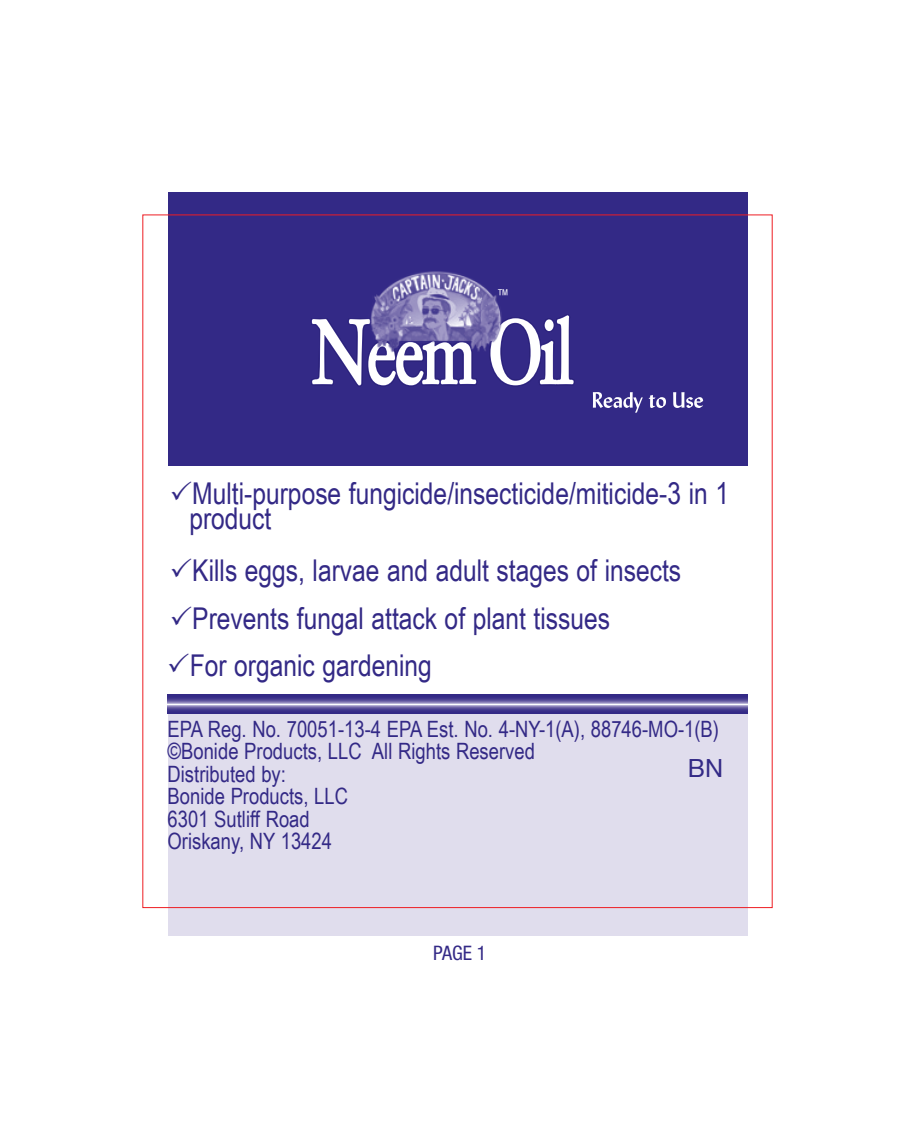
<style>
.page{position:relative;width:915px;height:1145px;background:#fff}
.page>*{position:absolute;margin:0;border:0;box-sizing:border-box;transform-origin:0 0}
.t1{font:30px/47.5px "Arial Narrow";color:#332986}
.t2{font:25px "Helvetica Neue";color:#332986}
.t3{font:22.5px/22.5px "Arial Narrow";color:#332986}
.t4{font:condensed 20px "Helvetica Neue LT Pro";color:#332986}
.t5{font:15px "Arial Narrow";color:#fff}
</style>
<div class="page">
<div style="left:168px;top:192px;width:580px;height:274px;background:#332986"></div>
<div style="left:168px;top:697px;width:580px;height:238px;background:#e0dded"></div>
<svg style="left:168px;top:695px;width:580px;height:18px"></svg>
<svg style="left:593px;top:392px;width:111px;height:21px"></svg>
<svg style="left:311px;top:319px;width:166px;height:67px"></svg>
<svg style="left:496px;top:314px;width:79px;height:72px"></svg>
<img style="left:364px;top:271px;width:146px;height:104px">
<p class="t5" style="left:497px;top:284px;width:14px">™</p>
<h1 class="t1" style="left:189px;top:479px;width:541px;line-height:25px">Multi-purpose fungicide/insecticide/miticide-3 in 1 product</h1>
<h1 class="t1" style="left:190px;top:546px;width:493px">Kills eggs, larvae and adult stages of insects<br>Prevents fungal attack of plant tissues<br>For organic gardening</h1>
<p class="t3" style="left:168px;top:716px;width:553px">EPA Reg. No. 70051-13-4 EPA Est. No. 4-NY-1(A), 88746-MO-1(B) ©Bonide Products, LLC All Rights Reserved<br>Distributed by:<br>Bonide Products, LLC<br>6301 Sutliff Road<br>Oriskany, NY 13424</p>
<p class="t2" style="left:688px;top:753px;width:37px">BN</p>
<p class="t4" style="left:433px;top:941px;width:55px">PAGE 1</p>
</div>
